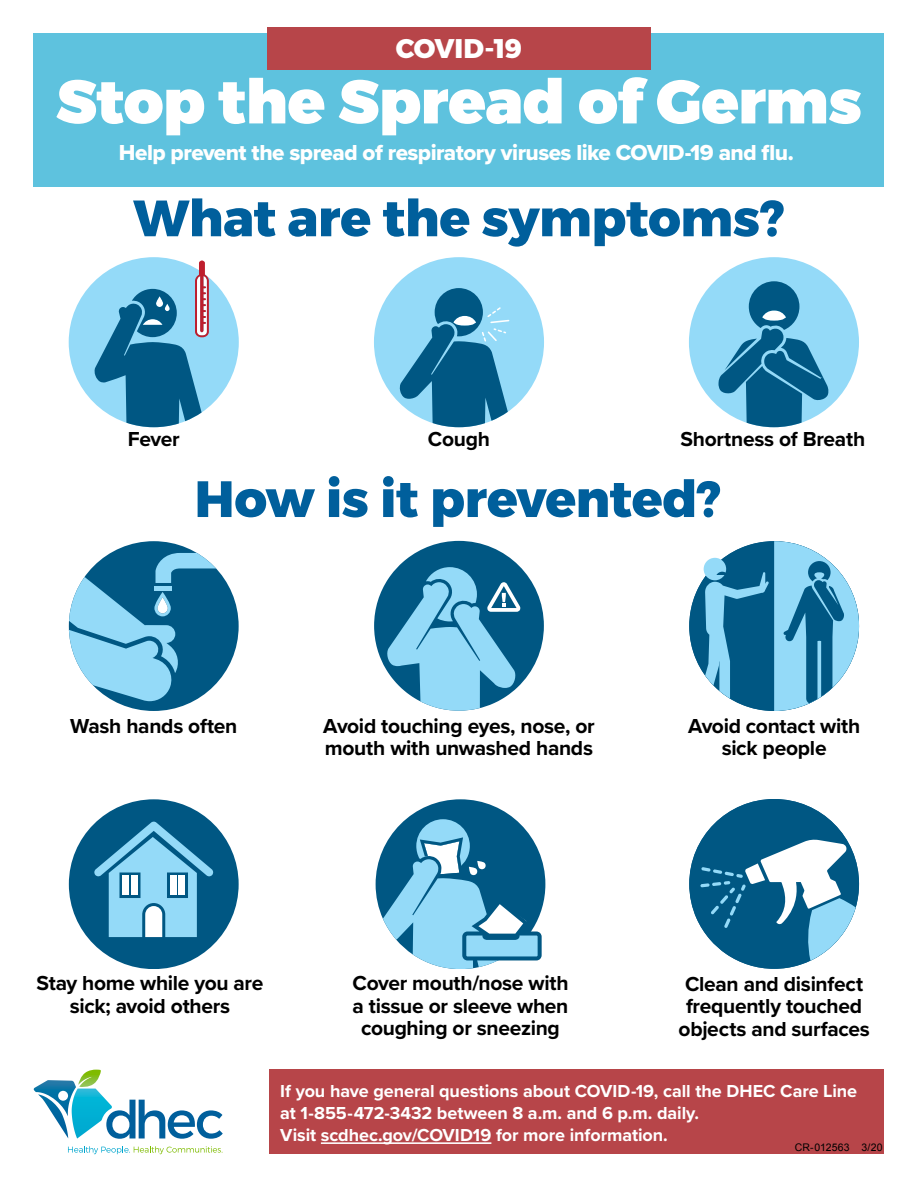
<style>
.page{position:relative;width:918px;height:1188px;background:#fff}
.page>*{position:absolute;margin:0;border:0;box-sizing:border-box;transform-origin:0 0}
.t1{font:900 61.5px "Montserrat";letter-spacing:-.01em;color:#fff}
.t2{font:800 51px "Montserrat";letter-spacing:-.01em;color:#005f9c}
.t3{font:800 27px "Montserrat";letter-spacing:-.01em;color:#fff}
.t4{font:22.5px "Proxima Nova Extrabld";letter-spacing:-.02em;color:#fff}
.t5{font:700 21px/22.5px "Proxima Nova";letter-spacing:-.015em;color:#000;text-align:center}
.t6{font:700 18px/21.6px "Proxima Nova";color:#fff}
.t7{font:10.5px "Arial";letter-spacing:.02em;color:#000}
</style>
<div class="page">
<div style="left:34px;top:34px;width:850px;height:153px;background:#5ec2de"></div>
<div style="left:267px;top:27px;width:384px;height:43px;background:#b74549"></div>
<svg style="left:69px;top:541px;width:170px;height:160px"></svg>
<svg style="left:157px;top:597px;width:11px;height:16px"></svg>
<svg style="left:689px;top:541px;width:170px;height:170px"></svg>
<svg style="left:374px;top:541px;width:170px;height:170px"></svg>
<div style="left:69px;top:799px;width:170px;height:170px;background:#005783;border-radius:50%"></div>
<svg style="left:94px;top:821px;width:120px;height:116px"></svg>
<div style="left:131px;top:876px;width:7px;height:19px;background:#fff"></div>
<div style="left:122px;top:876px;width:7px;height:19px;background:#fff"></div>
<div style="left:179px;top:876px;width:6px;height:19px;background:#fff"></div>
<div style="left:170px;top:876px;width:7px;height:19px;background:#fff"></div>
<svg style="left:376px;top:799px;width:169px;height:170px"></svg>
<div style="left:69px;top:257px;width:170px;height:170px;background:#94daf8;border-radius:50%"></div>
<svg style="left:94px;top:260px;width:115px;height:167px"></svg>
<div style="left:374px;top:257px;width:170px;height:170px;background:#94daf8;border-radius:50%"></div>
<svg style="left:400px;top:288px;width:110px;height:139px"></svg>
<div style="left:689px;top:257px;width:170px;height:170px;background:#94daf8;border-radius:50%"></div>
<svg style="left:718px;top:281px;width:111px;height:146px"></svg>
<svg style="left:689px;top:799px;width:170px;height:170px"></svg>
<svg style="left:34px;top:1070px;width:189px;height:69px"></svg>
<svg style="left:68px;top:1146px;width:155px;height:8px"></svg>
<div style="left:270px;top:1070px;width:614px;height:84px;background:#b74549"></div>
<hr style="left:321px;top:1142px;width:170px;height:2px;background:#fff">
<p class="t3" style="left:396px;top:32px;width:128px">COVID-19</p>
<h1 class="t1" style="left:56px;top:63px;width:808px">Stop the Spread of Germs</h1>
<p class="t4" style="left:119px;top:136px;width:676px">Help prevent the spread of respiratory viruses like COVID-19 and flu.</p>
<h2 class="t2" style="left:133px;top:186px;width:653px">What are the symptoms?</h2>
<p class="t5" style="left:128px;top:428px;width:53px">Fever</p>
<p class="t5" style="left:428px;top:428px;width:64px">Cough</p>
<p class="t5" style="left:680px;top:428px;width:186px">Shortness of Breath</p>
<h2 class="t2" style="left:195px;top:467px;width:528px">How is it prevented?</h2>
<p class="t5" style="left:70px;top:714px;width:169px">Wash hands often</p>
<p class="t5" style="left:323px;top:714px;width:273px;text-align:left">Avoid touching eyes, nose, or mouth with unwashed hands</p>
<p class="t5" style="left:688px;top:714px;width:174px">Avoid contact with sick people</p>
<p class="t5" style="left:37px;top:971px;width:228px">Stay home while you are sick; avoid others</p>
<p class="t5" style="left:679px;top:972px;width:193px">Clean and disinfect frequently touched objects and surfaces</p>
<p class="t5" style="left:352px;top:971px;width:218px">Cover mouth/nose with a tissue or sleeve when coughing or sneezing</p>
<p class="t6" style="left:280px;top:1080px;width:578px">If you have general questions about COVID-19, call the DHEC Care Line at 1-855-472-3432 between 8 a.m. and 6 p.m. daily.<br>Visit scdhec.gov/COVID19 for more information.</p>
<p class="t7" style="left:795px;top:1141px;width:89px">CR-012563 3/20</p>
</div>
